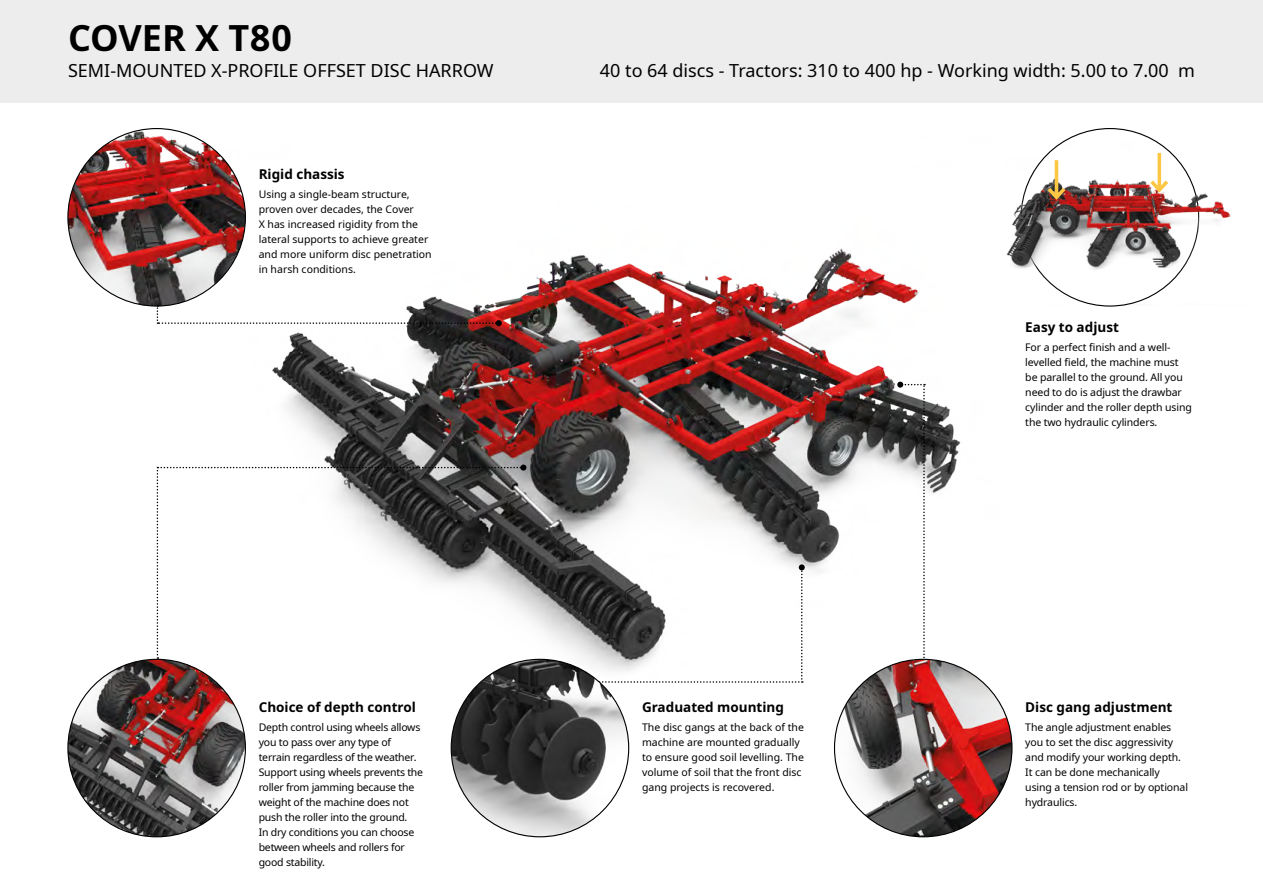
<style>
.page{position:relative;width:1263px;height:893px;background:#fff}
.page>*{position:absolute;margin:0;border:0;box-sizing:border-box;transform-origin:0 0}
.Titre_machine{font:700 36px "Noto Sans";color:#000}
.Titre_désignation_ma{font:18px "Noto Sans";color:#000}
.Sous_titre{font:700 13.5px "Noto Sans";color:#000}
.Texte{font:10.5px/15px "Noto Sans";letter-spacing:-.01em;color:#000}
</style>
<div class="page">
<img style="left:173px;top:135px;width:839px;height:599px">
<div style="left:0;top:0;width:1263px;height:102px;background:#ededed"></div>
<img style="left:68px;top:129px;width:177px;height:177px;border-radius:89px">
<svg style="left:157px;top:305px;width:345px;height:21px"></svg>
<svg style="left:157px;top:465px;width:369px;height:194px"></svg>
<svg style="left:543px;top:564px;width:262px;height:119px"></svg>
<svg style="left:897px;top:382px;width:28px;height:281px"></svg>
<img style="left:986px;top:130px;width:245px;height:176px">
<svg style="left:1157px;top:153px;width:4px;height:24px"></svg>
<svg style="left:1147px;top:177px;width:25px;height:18px"></svg>
<hr style="left:1055px;top:160px;width:3px;height:37px;background:#fdc744">
<svg style="left:1044px;top:184px;width:25px;height:18px"></svg>
<img style="left:834px;top:659px;width:178px;height:178px;border-radius:89px">
<img style="left:68px;top:659px;width:177px;height:178px;border-radius:89px">
<img style="left:451px;top:659px;width:178px;height:178px;border-radius:89px">
<hr style="left:114px;top:855px;width:1px;height:38px;background:#9d9d9c">
<p class="Titre_machine" style="left:68px;top:12px;width:226px">COVER X T80</p>
<p class="Titre_désignation_ma" style="left:68px;top:58px;width:427px">SEMI-MOUNTED X-PROFILE OFFSET DISC HARROW</p>
<p class="Titre_désignation_ma" style="left:600px;top:58px;width:596px">40 to 64 discs - Tractors: 310 to 400 hp - Working width: 5.00 to 7.00 m</p>
<p class="Sous_titre" style="left:259px;top:164px;width:87px">Rigid chassis</p>
<p class="Texte" style="left:259px;top:187px;width:174px">Using a single-beam structure, proven over decades, the Cover<br>X has increased rigidity from the lateral supports to achieve greater and more uniform disc penetration in harsh conditions.</p>
<p class="Sous_titre" style="left:259px;top:697px;width:159px">Choice of depth control</p>
<p class="Texte" style="left:259px;top:720px;width:166px">Depth control using wheels allows you to pass over any type of terrain regardless of the weather.<br>Support using wheels prevents the roller from jamming because the weight of the machine does not push the roller into the ground.<br>In dry conditions you can choose between wheels and rollers for good stability.</p>
<p class="Sous_titre" style="left:642px;top:697px;width:143px">Graduated mounting</p>
<p class="Texte" style="left:642px;top:720px;width:164px">The disc gangs at the back of the machine are mounted gradually to ensure good soil levelling. The volume of soil that the front disc gang projects is recovered.</p>
<p class="Sous_titre" style="left:1025px;top:317px;width:95px">Easy to adjust</p>
<p class="Texte" style="left:1025px;top:340px;width:168px">For a perfect finish and a well&shy;levelled field, the machine must be parallel to the ground. All you need to do is adjust the drawbar cylinder and the roller depth using the two hydraulic cylinders.</p>
<p class="Sous_titre" style="left:1025px;top:697px;width:149px">Disc gang adjustment</p>
<p class="Texte" style="left:1025px;top:720px;width:164px">The angle adjustment enables you to set the disc aggressivity and modify your working depth.<br>It can be done mechanically using a tension rod or by optional hydraulics.</p>
</div>
